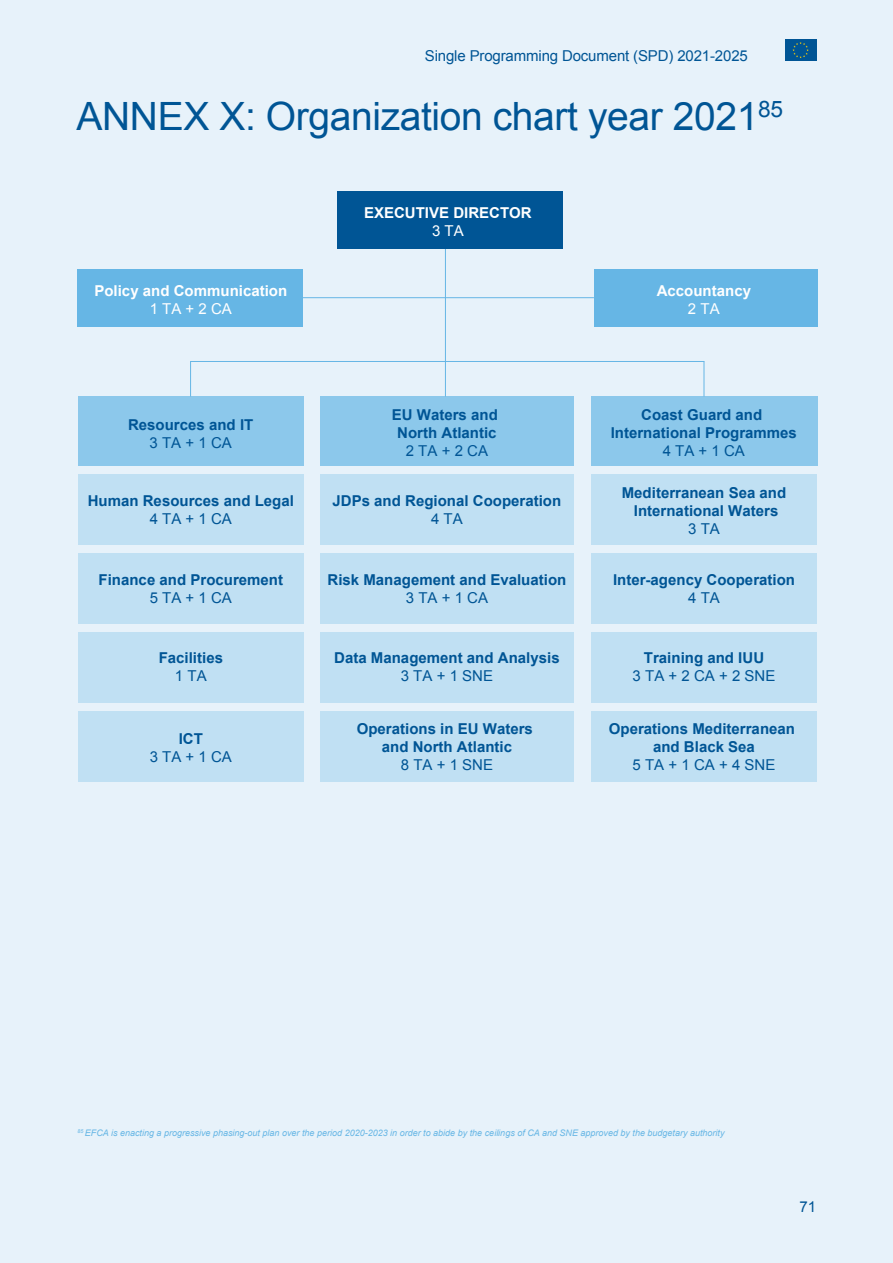
<style>
.page{position:relative;width:893px;height:1263px;background:#e7f2fa}
.page>*{position:absolute;margin:0;border:0;box-sizing:border-box;transform-origin:0 0}
.Estilo_de_párrafo_4{font:39px "Arial";letter-spacing:-.01em;color:#005595}
.t1{font:700 15px/18px "Arial";color:#005595;text-align:center}
.t2{font:700 15px/18px "Arial";color:#fff;text-align:center}
.t3{font:15px/18px "Arial";letter-spacing:-.01em;color:#005595;text-align:center}
.Contenido_espacio_an{font:italic 9px "Arial";color:#66b6e5}
.s1{font-weight:400}
.s2{font-weight:700}
</style>
<div class="page">
<div style="left:785px;top:40px;width:31px;height:21px;background:#005595"></div>
<svg style="left:792px;top:42px;width:17px;height:16px"></svg>
<div style="left:78px;top:474px;width:225px;height:71px;background:#c0e0f3"></div>
<div style="left:78px;top:553px;width:225px;height:71px;background:#c0e0f3"></div>
<div style="left:78px;top:632px;width:225px;height:71px;background:#c0e0f3"></div>
<div style="left:78px;top:711px;width:225px;height:71px;background:#c0e0f3"></div>
<div style="left:591px;top:474px;width:225px;height:71px;background:#c0e0f3"></div>
<div style="left:591px;top:553px;width:225px;height:71px;background:#c0e0f3"></div>
<div style="left:591px;top:632px;width:225px;height:71px;background:#c0e0f3"></div>
<div style="left:591px;top:711px;width:225px;height:71px;background:#c0e0f3"></div>
<div style="left:320px;top:474px;width:254px;height:71px;background:#c0e0f3"></div>
<div style="left:320px;top:553px;width:254px;height:71px;background:#c0e0f3"></div>
<div style="left:320px;top:632px;width:254px;height:71px;background:#c0e0f3"></div>
<div style="left:320px;top:711px;width:254px;height:71px;background:#c0e0f3"></div>
<hr style="left:445px;top:249px;width:1px;height:147px;background:#66b6e5">
<hr style="left:298px;top:297px;width:296px;height:1px;background:#66b6e5">
<hr style="left:191px;top:361px;width:513px;height:1px;background:#66b6e5">
<div style="left:77px;top:270px;width:226px;height:57px;background:#66b6e5"></div>
<div style="left:337px;top:192px;width:226px;height:57px;background:#005595"></div>
<div style="left:78px;top:396px;width:225px;height:70px;background:#8cc8eb"></div>
<div style="left:320px;top:396px;width:254px;height:70px;background:#8cc8eb"></div>
<div style="left:591px;top:396px;width:226px;height:70px;background:#8cc8eb"></div>
<div style="left:594px;top:270px;width:223px;height:57px;background:#66b6e5"></div>
<hr style="left:704px;top:361px;width:1px;height:35px;background:#66b6e5">
<hr style="left:190px;top:361px;width:1px;height:35px;background:#66b6e5">
<p class="t3" style="left:425px;top:47px;width:324px">Single Programming Document (SPD) 2021-2025</p>
<p class="Estilo_de_párrafo_4" style="left:77px;top:91px;width:708px">ANNEX X: Organization chart year 2021<sup>85</sup></p>
<p class="t2" style="left:94px;top:282px;width:194px">Policy and Communication<br><span class="s1">1 TA + 2 CA</span></p>
<p class="t2" style="left:364px;top:204px;width:169px">EXECUTIVE DIRECTOR<br><span class="s1">3 TA</span></p>
<p class="t2" style="left:657px;top:282px;width:96px">Accountancy<br><span class="s1">2 TA</span></p>
<p class="t1" style="left:128px;top:417px;width:127px">Resources and IT<br><span class="s1">3 TA + 1 CA</span></p>
<p class="t1" style="left:392px;top:406px;width:108px">EU Waters and<br>North Atlantic<br><span class="s1">2 TA + 2 CA</span></p>
<p class="t1" style="left:611px;top:406px;width:188px">Coast Guard and<br>International Programmes<br><span class="s1">4 TA + 1 CA</span></p>
<p class="t1" style="left:88px;top:492px;width:208px">Human Resources and Legal<br><span class="s1">4 TA + 1 CA</span></p>
<p class="t1" style="left:99px;top:571px;width:186px">Finance and Procurement<br><span class="s1">5 TA + 1 CA</span></p>
<p class="t1" style="left:332px;top:492px;width:230px">JDPs and Regional Cooperation<br><span class="s1">4 TA</span></p>
<p class="t1" style="left:327px;top:571px;width:240px">Risk Management and Evaluation<br><span class="s1">3 TA + 1 CA</span></p>
<p class="t1" style="left:622px;top:484px;width:166px">Mediterranean Sea and<br>International Waters<br><span class="s1">3 TA</span></p>
<p class="t1" style="left:613px;top:571px;width:184px">Inter-agency Cooperation<br><span class="s1">4 TA</span></p>
<p class="t1" style="left:159px;top:649px;width:66px">Facilities<br><span class="s1">1 TA</span></p>
<p class="t1" style="left:334px;top:649px;width:227px">Data Management and Analysis<br><span class="s1">3 TA + 1 SNE</span></p>
<p class="t1" style="left:633px;top:649px;width:144px">Training and IUU<br><span class="s1">3 TA + 2 CA + 2 SNE</span></p>
<p class="t3" style="left:150px;top:730px;width:84px"><span class="s2">ICT<br></span>3 TA + 1 CA</p>
<p class="t1" style="left:357px;top:720px;width:178px">Operations in EU Waters and North Atlantic<br><span class="s1">8 TA + 1 SNE</span></p>
<p class="t1" style="left:609px;top:720px;width:188px">Operations Mediterranean and Black Sea<br><span class="s1">5 TA + 1 CA + 4 SNE</span></p>
<p class="Contenido_espacio_an" style="left:78px;top:1127px;width:649px"><sup>85</sup> EFCA is enacting a progressive phasing-out plan over the period 2020-2023 in order to abide by the ceilings of CA and SNE approved by the budgetary authority</p>
<p class="t3" style="left:800px;top:1198px;width:18px">71</p>
</div>
